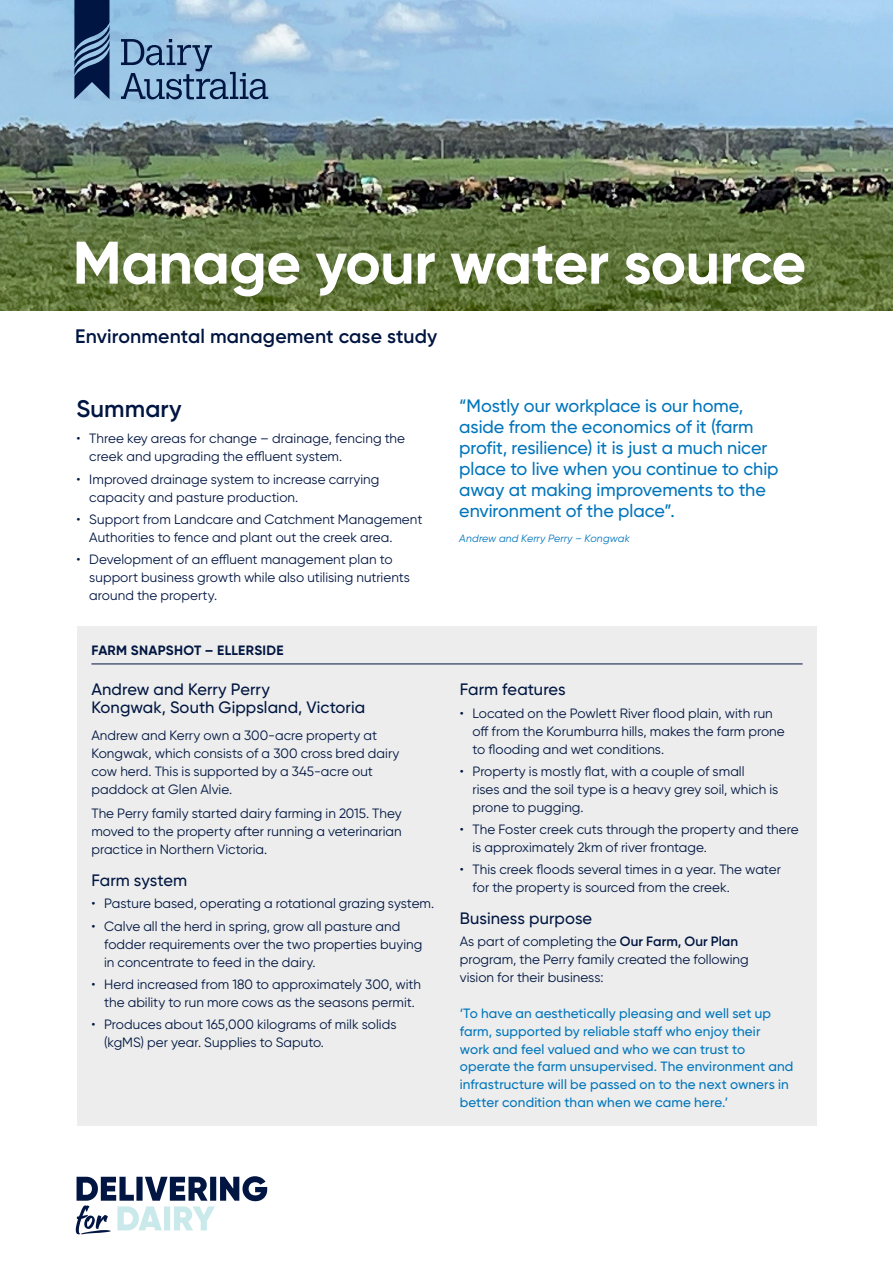
<style>
.page{position:relative;width:893px;height:1263px;background:#fff}
.page>*{position:absolute;margin:0;border:0;box-sizing:border-box;transform-origin:0 0}
.t1{font:700 60px "Gilroy";letter-spacing:-.01em;color:#fff}
.t2{font:600 24px "Gilroy";letter-spacing:.005em;color:#001541}
.t3{font:600 19.5px "Gilroy";letter-spacing:.005em;color:#001541}
.t4{font:500 18px/21px "Gilroy";letter-spacing:-.005em;color:#0075bc}
.t5{font:500 16.5px/18px "Gilroy";letter-spacing:.005em;color:#001541}
.t6{font:13.5px/18px "Gilroy";letter-spacing:.005em;color:#001541}
.t7{font:500 13.5px/18px "Gilroy";letter-spacing:.01em;color:#0075bc}
.t8{font:700 13.5px "Gilroy";letter-spacing:.025em;color:#001541}
.t9{font:italic 10.5px "Gilroy";letter-spacing:.015em;color:#0075bc}
.s1{font-weight:600}
</style>
<div class="page">
<img style="left:0;top:0;width:893px;height:310px">
<div style="left:77px;top:626px;width:739px;height:500px;background:#ecedec"></div>
<hr style="left:91px;top:663px;width:712px;height:1px;background:#001541">
<svg style="left:121px;top:39px;width:147px;height:60px;background:#7b9fc0"></svg>
<svg style="left:74px;top:0;width:35px;height:99px;background:#29446d"></svg>
<svg style="left:76px;top:1176px;width:191px;height:58px"></svg>
<h1 class="t1" style="left:73px;top:225px;width:735px">Manage your water source</h1>
<h3 class="t3" style="left:75px;top:324px;width:364px">Environmental management case study</h3>
<h2 class="t2" style="left:77px;top:393px;width:107px">Summary</h2>
<p class="t6" style="left:89px;top:429px;width:317px;text-indent:-13px">• Three key areas for change – drainage, fencing the creek and upgrading the effluent system.</p>
<p class="t6" style="left:89px;top:470px;width:292px;text-indent:-13px">• Improved drainage system to increase carrying capacity and pasture production.</p>
<p class="t6" style="left:89px;top:510px;width:335px;text-indent:-13px">• Support from Landcare and Catchment Management<br>Authorities to fence and plant out the creek area.</p>
<p class="t6" style="left:89px;top:550px;width:322px;text-indent:-13px">• Development of an effluent management plan to support business growth while also utilising nutrients around the property.</p>
<p class="t8" style="left:91px;top:642px;width:194px">FARM SNAPSHOT – ELLERSIDE</p>
<p class="t5" style="left:91px;top:680px;width:275px">Andrew and Kerry Perry<br>Kongwak, South Gippsland, Victoria</p>
<p class="t6" style="left:91px;top:726px;width:310px">Andrew and Kerry own a 300-acre property at Kongwak, which consists of a 300 cross bred dairy cow herd. This is supported by a 345-acre out paddock at Glen Alvie.</p>
<p class="t6" style="left:91px;top:804px;width:312px;text-align:justify">The Perry family started dairy farming in 2015. They moved to the property after running a veterinarian practice in Northern Victoria.</p>
<p class="t5" style="left:91px;top:871px;width:97px">Farm system</p>
<p class="t6" style="left:91px;top:894px;width:344px">• Pasture based, operating a rotational grazing system.</p>
<p class="t6" style="left:104px;top:917px;width:320px;text-indent:-13px">• Calve all the herd in spring, grow all pasture and fodder requirements over the two properties buying in concentrate to feed in the dairy.</p>
<p class="t6" style="left:91px;top:975px;width:331px;text-align:center">• Herd increased from 180 to approximately 300, with the ability to run more cows as the seasons permit.</p>
<p class="t6" style="left:104px;top:1015px;width:294px;text-indent:-13px">• Produces about 165,000 kilograms of milk solids (kgMS) per year. Supplies to Saputo.</p>
<h3 class="t4" style="left:459px;top:395px;width:321px">“Mostly our workplace is our home, aside from the economics of it (farm profit, resilience) it is just a much nicer place to live when you continue to chip away at making improvements to the environment of the place”.</h3>
<p class="t9" style="left:459px;top:532px;width:172px">Andrew and Kerry Perry – Kongwak</p>
<p class="t5" style="left:460px;top:680px;width:107px">Farm features</p>
<p class="t6" style="left:473px;top:704px;width:314px;text-indent:-13px">• Located on the Powlett River flood plain, with run off from the Korumburra hills, makes the farm prone to flooding and wet conditions.</p>
<p class="t6" style="left:473px;top:762px;width:307px;text-indent:-13px">• Property is mostly flat, with a couple of small<br>rises and the soil type is a heavy grey soil, which is prone to pugging.</p>
<p class="t6" style="left:473px;top:820px;width:328px;text-indent:-13px">• The Foster creek cuts through the property and there is approximately 2km of river frontage.</p>
<p class="t6" style="left:473px;top:860px;width:310px;text-indent:-13px">• This creek floods several times in a year. The water for the property is sourced from the creek.</p>
<p class="t5" style="left:460px;top:909px;width:134px">Business purpose</p>
<p class="t6" style="left:460px;top:933px;width:291px">As part of completing the <span class="s1">Our Farm, Our Plan </span>program, the Perry family created the following vision for their business:</p>
<p class="t7" style="left:460px;top:1004px;width:335px">‘To have an aesthetically pleasing and well set up farm, supported by reliable staff who enjoy their work and feel valued and who we can trust to operate the farm unsupervised. The environment and infrastructure will be passed on to the next owners in better condition than when we came here.’</p>
</div>
